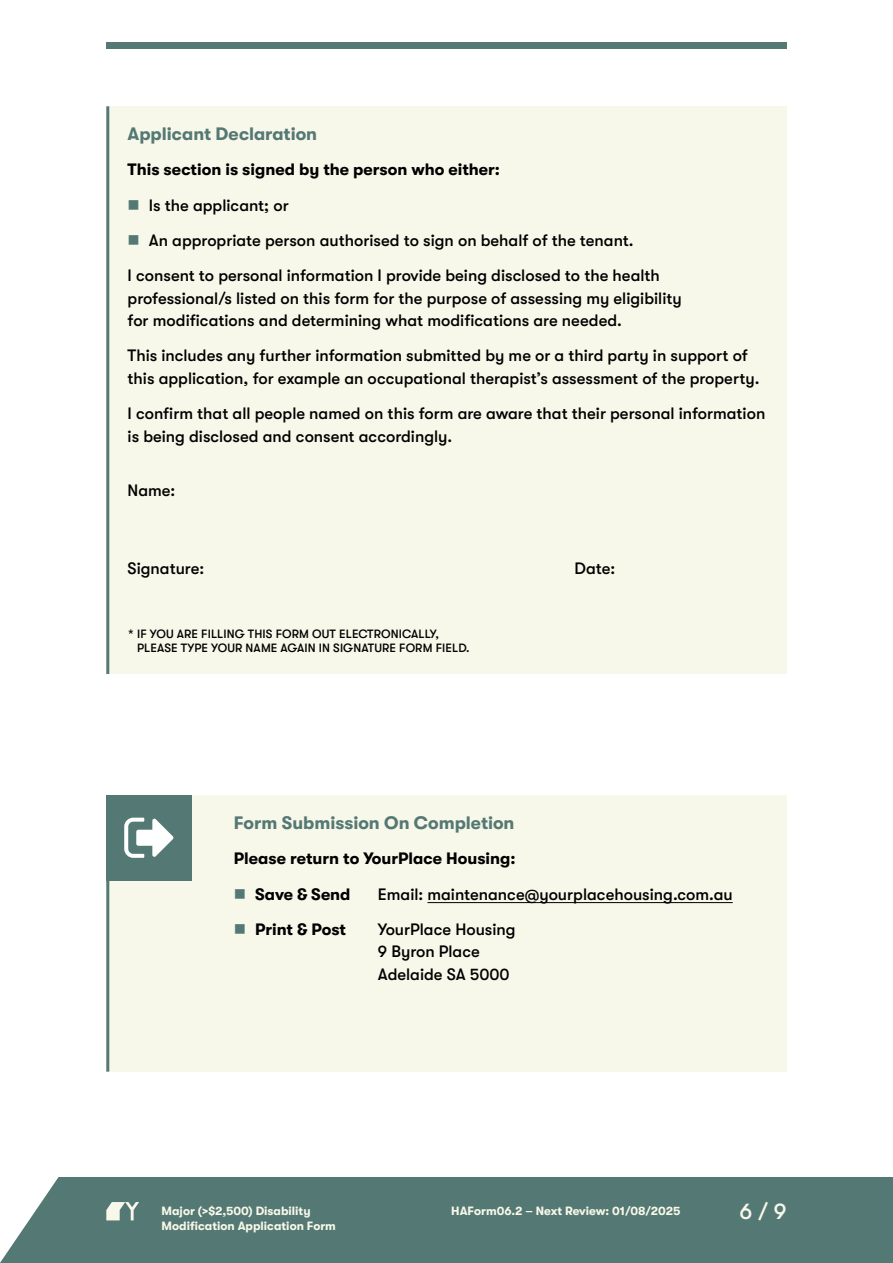
<style>
.page{position:relative;width:893px;height:1263px;background:#fff}
.page>*{position:absolute;margin:0;border:0;box-sizing:border-box;transform-origin:0 0}
.t1{font:500 22.5px "GT Walsheim Pro";color:#f8f8ea}
.H2_No_LIne_Top_of_Pa{font:700 18px "GT Walsheim Pro";color:#547873}
.Body{font:500 16.5px/22.5px "GT Walsheim Pro";color:#000}
.Body-2{font:700 16.5px "GT Walsheim Pro";color:#000}
.Body_Form_Spacing_fo{font:500 16.5px "GT Walsheim Pro";color:#000}
.Signature_Note{font:500 12px/13.5px "GT Walsheim Pro";letter-spacing:.01em;color:#000}
.t2{font:700 12px "GT Walsheim Pro";color:#f8f8ea}
</style>
<div class="page">
<div style="left:106px;top:43px;width:681px;height:6px;background:#547873"></div>
<div style="left:0;top:1178px;width:893px;height:85px;background:#547873"></div>
<svg style="left:0;top:1177px;width:64px;height:86px"></svg>
<svg style="left:106px;top:1202px;width:33px;height:18px"></svg>
<div style="left:106px;top:106px;width:681px;height:568px;background:#f8f8ea"></div>
<hr style="left:106px;top:106px;width:3px;height:568px;background:#547873">
<div style="left:106px;top:795px;width:681px;height:276px;background:#f8f8ea"></div>
<hr style="left:427px;top:902px;width:306px;height:1px;background:#000">
<hr style="left:106px;top:795px;width:3px;height:276px;background:#547873">
<div style="left:106px;top:795px;width:85px;height:85px;background:#547873"></div>
<svg style="left:124px;top:818px;width:49px;height:40px"></svg>
<h2 class="H2_No_LIne_Top_of_Pa" style="left:128px;top:124px;width:191px">Applicant Declaration</h2>
<p class="Body-2" style="left:128px;top:160px;width:374px">This section is signed by the person who either:</p>
<p class="Body" style="left:149px;top:194px;width:141px">Is the applicant; or</p>
<p class="Body" style="left:149px;top:229px;width:486px">An appropriate person authorised to sign on behalf of the tenant.</p>
<p class="Body" style="left:128px;top:264px;width:556px">I consent to personal information I provide being disclosed to the health professional/s listed on this form for the purpose of assessing my eligibility for modifications and determining what modifications are needed.</p>
<p class="Body" style="left:128px;top:345px;width:633px">This includes any further information submitted by me or a third party in support of this application, for example an occupational therapist’s assessment of the property.</p>
<p class="Body" style="left:128px;top:402px;width:639px">I confirm that all people named on this form are aware that their personal information is being disclosed and consent accordingly.</p>
<p class="Body_Form_Spacing_fo" style="left:128px;top:481px;width:49px">Name:</p>
<p class="Body_Form_Spacing_fo" style="left:128px;top:559px;width:78px">Signature:</p>
<p class="Body_Form_Spacing_fo" style="left:575px;top:559px;width:42px">Date:</p>
<p class="Signature_Note" style="left:137px;top:627px;width:334px;text-indent:-9px">* IF YOU ARE FILLING THIS FORM OUT ELECTRONICALLY,<br>PLEASE TYPE YOUR NAME AGAIN IN SIGNATURE FORM FIELD.</p>
<h2 class="H2_No_LIne_Top_of_Pa" style="left:234px;top:813px;width:282px">Form Submission On Completion</h2>
<p class="Body-2" style="left:234px;top:849px;width:283px">Please return to YourPlace Housing:</p>
<p class="Body-2" style="left:255px;top:885px;width:97px">Save &amp; Send</p>
<p class="Body" style="left:378px;top:883px;width:356px">Email: maintenance@yourplacehousing.com.au</p>
<p class="Body-2" style="left:255px;top:920px;width:92px">Print &amp; Post</p>
<p class="Body" style="left:378px;top:918px;width:139px">YourPlace Housing<br>9 Byron Place<br>Adelaide SA 5000</p>
<p class="t2" style="left:162px;top:1204px;width:151px">Major (&gt;$2,500) Disability</p>
<h1 class="t1" style="left:740px;top:1199px;width:49px">6 / 9</h1>
<p class="t2" style="left:162px;top:1219px;width:176px">Modification Application Form</p>
<p class="t2" style="left:451px;top:1204px;width:231px">HAForm06.2 – Next Review: 01/08/2025</p>
</div>
